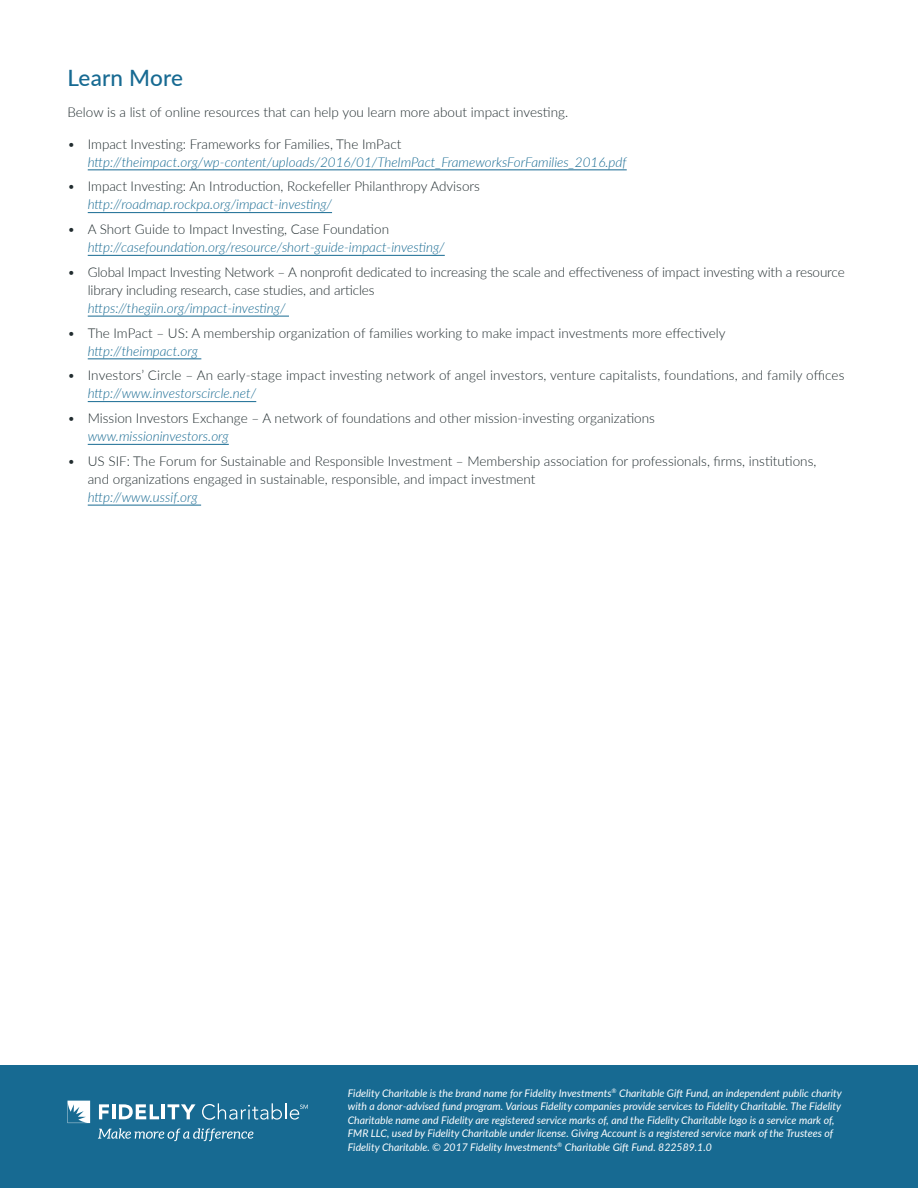
<style>
.page{position:relative;width:918px;height:1188px;background:#fff}
.page>*{position:absolute;margin:0;border:0;box-sizing:border-box;transform-origin:0 0}
.t1{font:500 22.5px "Lato";letter-spacing:.01em;color:#176a92}
.t2{font:300 13.5px/18px "Lato";color:#212c2f}
.t3{font:italic 300 13.5px "Lato";color:#176a92}
.t4{font:italic 10.5px/13.5px "Lato";color:#fff}
</style>
<div class="page">
<div style="left:0;top:1066px;width:918px;height:122px;background:#176a92"></div>
<svg style="left:68px;top:1101px;width:22px;height:22px"></svg>
<svg style="left:99px;top:1104px;width:10px;height:15px"></svg>
<hr style="left:112px;top:1104px;width:3px;height:15px;background:#fff">
<svg style="left:119px;top:1104px;width:40px;height:15px"></svg>
<hr style="left:161px;top:1104px;width:4px;height:15px;background:#fff">
<svg style="left:167px;top:1104px;width:29px;height:15px"></svg>
<svg style="left:202px;top:1103px;width:106px;height:17px"></svg>
<svg style="left:98px;top:1128px;width:155px;height:13px"></svg>
<hr style="left:88px;top:170px;width:539px;height:1px;background:#176a92">
<hr style="left:88px;top:212px;width:244px;height:1px;background:#176a92">
<hr style="left:88px;top:255px;width:357px;height:1px;background:#176a92">
<hr style="left:88px;top:316px;width:201px;height:1px;background:#176a92">
<hr style="left:88px;top:359px;width:113px;height:1px;background:#176a92">
<hr style="left:88px;top:401px;width:168px;height:1px;background:#176a92">
<hr style="left:88px;top:444px;width:141px;height:1px;background:#176a92">
<hr style="left:88px;top:505px;width:113px;height:1px;background:#176a92">
<h1 class="t1" style="left:68px;top:61px;width:117px">Learn More</h1>
<p class="t2" style="left:68px;top:103px;width:502px">Below is a list of online resources that can help you learn more about impact investing.</p>
<p class="t2" style="left:68px;top:134px;width:335px">• Impact Investing: Frameworks for Families, The ImPact</p>
<p class="t3" style="left:88px;top:152px;width:540px">http://theimpact.org/wp-content/uploads/2016/01/TheImPact_FrameworksForFamilies_2016.pdf</p>
<p class="t2" style="left:68px;top:177px;width:414px">• Impact Investing: An Introduction, Rockefeller Philanthropy Advisors</p>
<p class="t3" style="left:88px;top:195px;width:246px">http://roadmap.rockpa.org/impact-investing/</p>
<p class="t2" style="left:68px;top:220px;width:323px">• A Short Guide to Impact Investing, Case Foundation</p>
<p class="t3" style="left:88px;top:238px;width:359px">http://casefoundation.org/resource/short-guide-impact-investing/</p>
<p class="t2" style="left:88px;top:262px;width:758px;text-indent:-20px">• Global Impact Investing Network – A nonprofit dedicated to increasing the scale and effectiveness of impact investing with a resource library including research, case studies, and articles</p>
<p class="t3" style="left:88px;top:299px;width:199px">https://thegiin.org/impact-investing/</p>
<p class="t2" style="left:68px;top:323px;width:660px">• The ImPact – US: A membership organization of families working to make impact investments more effectively</p>
<p class="t3" style="left:88px;top:341px;width:112px">http://theimpact.org</p>
<p class="t2" style="left:68px;top:366px;width:779px">• Investors’ Circle – An early-stage impact investing network of angel investors, venture capitalists, foundations, and family offices</p>
<p class="t3" style="left:88px;top:384px;width:170px">http://www.investorscircle.net/</p>
<p class="t2" style="left:68px;top:409px;width:589px">• Mission Investors Exchange – A network of foundations and other mission-investing organizations</p>
<p class="t3" style="left:88px;top:427px;width:143px">www.missioninvestors.org</p>
<p class="t2" style="left:88px;top:451px;width:730px;text-indent:-20px">• US SIF: The Forum for Sustainable and Responsible Investment – Membership association for professionals, firms, institutions, and organizations engaged in sustainable, responsible, and impact investment</p>
<p class="t3" style="left:88px;top:488px;width:111px">http://www.ussif.org</p>
<p class="t4" style="left:348px;top:1086px;width:496px">Fidelity Charitable is the brand name for Fidelity Investments<sup>®</sup> Charitable Gift Fund, an independent public charity with a donor-advised fund program. Various Fidelity companies provide services to Fidelity Charitable. The Fidelity Charitable name and Fidelity are registered service marks of, and the Fidelity Charitable logo is a service mark of, FMR LLC, used by Fidelity Charitable under license. Giving Account is a registered service mark of the Trustees of Fidelity Charitable. © 2017 Fidelity Investments<sup>®</sup> Charitable Gift Fund. 822589.1.0</p>
</div>
